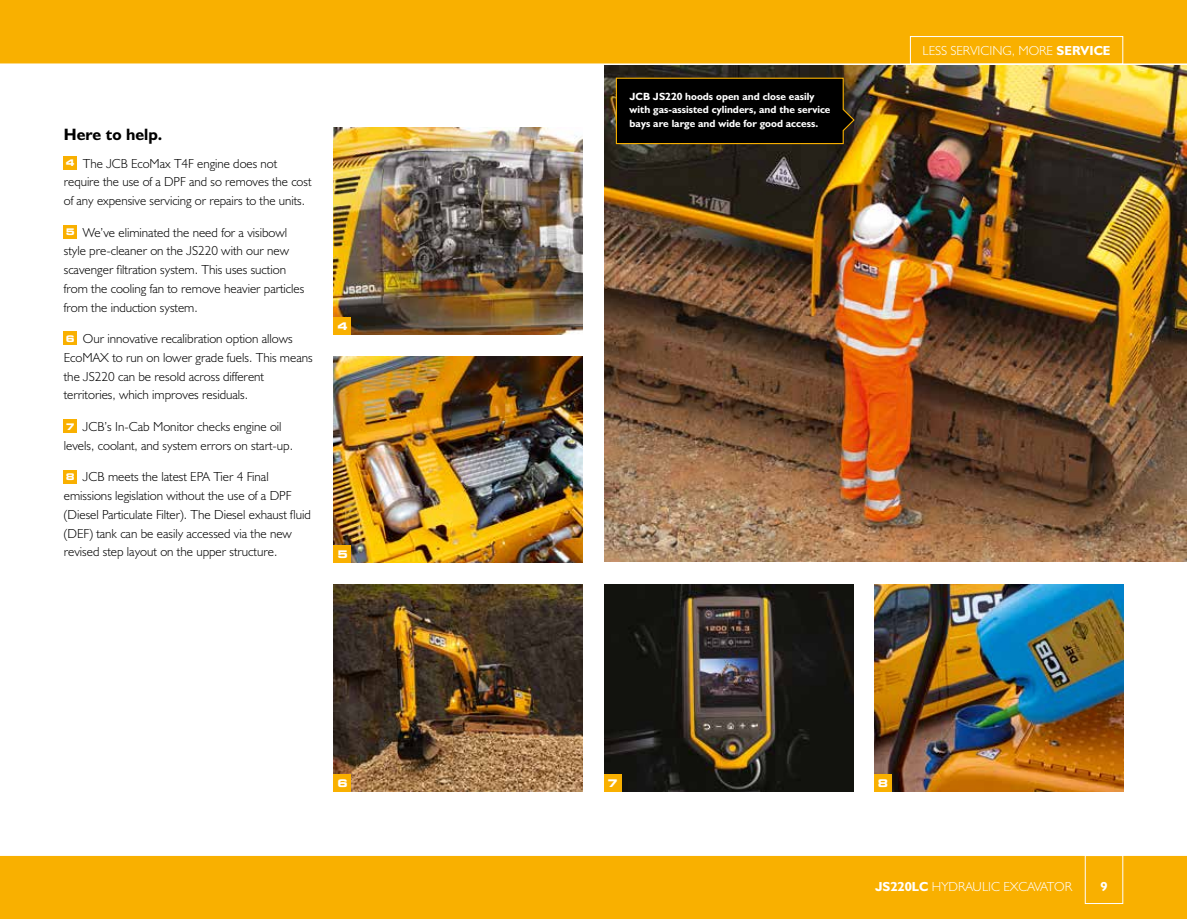
<style>
.page{position:relative;width:1187px;height:919px;background:#fff}
.page>*{position:absolute;margin:0;border:0;box-sizing:border-box;transform-origin:0 0}
.t1{font:16.5px "JCB Bold";color:#000}
.t2{font:13.2px/18.8px "JCB Light";color:#000}
.t3{font:13.2px "JCB Light";color:#fff}
.t4{font:13.2px "JCB Bold";color:#fff}
.t5{font:10.5px/13.5px "JCB Bold";color:#fff}
.t6{font:700 expanded 10.5px "Square 721 BT";color:#fff}
.s1{font-family:"Square 721 BT";font-weight:700;font-stretch:expanded;font-size:9.15px;color:#fff}
.s2{font-family:"JCB Bold"}
</style>
<div class="page">
<img style="left:604px;top:65px;width:582px;height:497px">
<div style="left:0;top:0;width:1186px;height:64px;background:#f9b000"></div>
<hr style="left:0;top:63px;width:1186px;height:2px;background:#fff">
<div style="left:0;top:855px;width:1186px;height:63px;background:#f9b000"></div>
<img style="left:334px;top:128px;width:249px;height:206px">
<img style="left:604px;top:584px;width:249px;height:207px">
<img style="left:874px;top:584px;width:249px;height:207px">
<div style="left:64px;top:156px;width:13px;height:13px;background:#f9b000"></div>
<div style="left:64px;top:225px;width:13px;height:13px;background:#f9b000"></div>
<div style="left:64px;top:332px;width:13px;height:13px;background:#f9b000"></div>
<div style="left:64px;top:419px;width:13px;height:14px;background:#f9b000"></div>
<div style="left:64px;top:470px;width:13px;height:13px;background:#f9b000"></div>
<div style="left:909px;top:36px;width:214px;height:28px;border:1px solid #fff"></div>
<img style="left:334px;top:356px;width:249px;height:207px">
<img style="left:334px;top:584px;width:249px;height:207px">
<div style="left:334px;top:546px;width:17px;height:17px;background:#f9b000"></div>
<div style="left:334px;top:317px;width:17px;height:17px;background:#f9b000"></div>
<div style="left:334px;top:774px;width:17px;height:17px;background:#f9b000"></div>
<div style="left:604px;top:774px;width:17px;height:17px;background:#f9b000"></div>
<div style="left:874px;top:774px;width:17px;height:17px;background:#f9b000"></div>
<svg style="left:615px;top:77px;width:240px;height:68px;background:#0f0b02"></svg>
<div style="left:1084px;top:855px;width:39px;height:48px;border:1px solid #fff"></div>
<p class="t1" style="left:64px;top:124px;width:100px">Here to help.</p>
<p class="t2" style="left:64px;top:153px;width:249px"><span class="s1">4</span> The JCB EcoMax T4F engine does not require the use of a DPF and so removes the cost of any expensive servicing or repairs to the units.</p>
<p class="t2" style="left:64px;top:222px;width:242px"><span class="s1">5</span> We’ve eliminated the need for a visibowl style pre-cleaner on the JS220 with our new scavenger filtration system. This uses suction from the cooling fan to remove heavier particles from the induction system.</p>
<p class="t2" style="left:64px;top:329px;width:250px"><span class="s1">6</span> Our innovative recalibration option allows EcoMAX to run on lower grade fuels. This means the JS220 can be resold across different territories, which improves residuals.</p>
<p class="t2" style="left:64px;top:417px;width:231px"><span class="s1">7</span> JCB’s In-Cab Monitor checks engine oil levels, coolant, and system errors on start-up.</p>
<p class="t2" style="left:64px;top:467px;width:248px"><span class="s1">8</span> JCB meets the latest EPA Tier 4 Final emissions legislation without the use of a DPF (Diesel Particulate Filter). The Diesel exhaust fluid (DEF) tank can be easily accessed via the new revised step layout on the upper structure.</p>
<p class="t6" style="left:337px;top:320px;width:12px">4</p>
<p class="t6" style="left:337px;top:548px;width:12px">5</p>
<p class="t5" style="left:629px;top:89px;width:202px">JCB JS220 hoods open and close easily with gas-assisted cylinders, and the service bays are large and wide for good access.</p>
<p class="t3" style="left:922px;top:42px;width:189px">LESS SERVICING, MORE <span class="s2">SERVICE</span></p>
<p class="t6" style="left:337px;top:776px;width:12px">6</p>
<p class="t6" style="left:607px;top:776px;width:12px">7</p>
<p class="t6" style="left:877px;top:776px;width:12px">8</p>
<p class="t3" style="left:875px;top:878px;width:198px"><span class="s2">JS220LC</span> HYDRAULIC EXCAVATOR</p>
<p class="t4" style="left:1100px;top:877px;width:9px">9</p>
</div>
